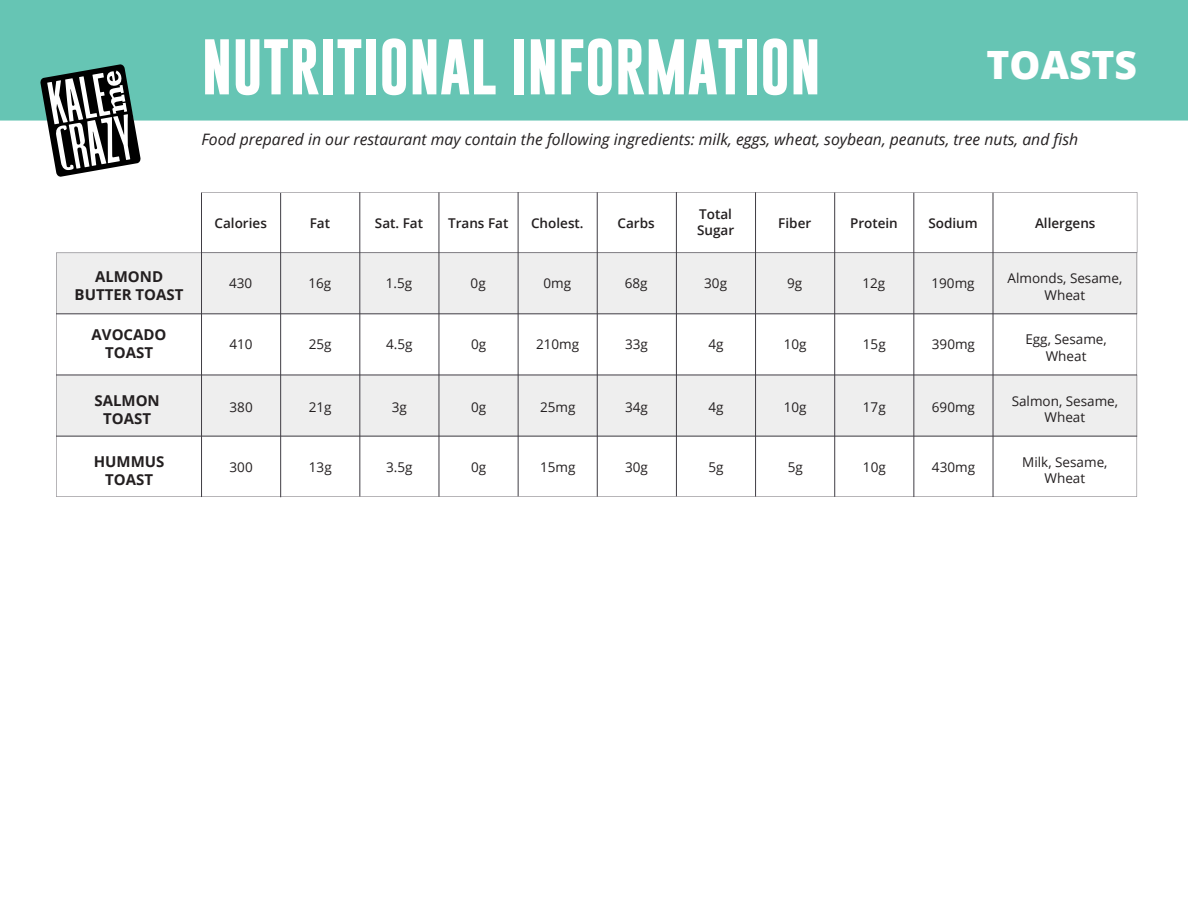
<style>
.page{position:relative;width:1188px;height:918px;background:#fff}
.page>*{position:absolute;margin:0;border:0;box-sizing:border-box;transform-origin:0 0}
.t1{font:700 56.4px "Gobold";color:#fff}
.t2{font:800 39px "Open Sans";color:#fff}
.t3{font:italic 15.75px "Open Sans";color:#231f20}
.t4{font:700 15px/18px "Open Sans";color:#231f20;text-align:center}
.t5{font:13.5px/16.5px "Open Sans";color:#231f20;text-align:center}
.t6{font:600 13.5px/16.2px "Open Sans";color:#231f20}
</style>
<div class="page">
<div style="left:0;top:0;width:1188px;height:121px;background:#66c5b4"></div>
<svg style="left:40px;top:64px;width:101px;height:113px"></svg>
<svg style="left:56px;top:253px;width:1081px;height:244px;fill:#eee"></svg>
<hr style="left:201px;top:193px;width:1px;height:304px;background:#403d44">
<hr style="left:280px;top:193px;width:1px;height:304px;background:#403d44">
<hr style="left:360px;top:192px;width:1px;height:304px;background:#403d44">
<hr style="left:439px;top:192px;width:1px;height:305px;background:#403d44">
<hr style="left:518px;top:192px;width:1px;height:304px;background:#403d44">
<hr style="left:597px;top:192px;width:1px;height:305px;background:#403d44">
<hr style="left:676px;top:192px;width:1px;height:304px;background:#403d44">
<hr style="left:755px;top:192px;width:1px;height:305px;background:#403d44">
<hr style="left:834px;top:193px;width:1px;height:304px;background:#403d44">
<hr style="left:914px;top:193px;width:1px;height:304px;background:#403d44">
<hr style="left:993px;top:193px;width:1px;height:304px;background:#403d44">
<hr style="left:56px;top:314px;width:1081px;height:1px;background:#403d44">
<hr style="left:56px;top:375px;width:1081px;height:1px;background:#403d44">
<hr style="left:56px;top:436px;width:1081px;height:1px;background:#403d44">
<svg style="left:202px;top:192px;width:935px;height:61px"></svg>
<h1 class="t1" style="left:202px;top:30px;width:621px">NUTRITIONAL INFORMATION</h1>
<h2 class="t2" style="left:987px;top:35px;width:152px">TOASTS</h2>
<p class="t3" style="left:202px;top:128px;width:878px">Food prepared in our restaurant may contain the following ingredients: milk, eggs, wheat, soybean, peanuts, tree nuts, and fish</p>
<p class="t4" style="left:75px;top:267px;width:110px">ALMOND<br>BUTTER TOAST</p>
<p class="t4" style="left:92px;top:326px;width:76px">AVOCADO<br>TOAST</p>
<p class="t4" style="left:94px;top:391px;width:67px">SALMON<br>TOAST</p>
<p class="t4" style="left:94px;top:452px;width:72px">HUMMUS<br>TOAST</p>
<p class="t6" style="left:215px;top:215px;width:54px">Calories</p>
<p class="t6" style="left:310px;top:215px;width:22px">Fat</p>
<p class="t6" style="left:375px;top:215px;width:50px">Sat. Fat</p>
<p class="t6" style="left:448px;top:215px;width:62px">Trans Fat</p>
<p class="t6" style="left:531px;top:215px;width:54px">Cholest.</p>
<p class="t6" style="left:618px;top:215px;width:39px">Carbs</p>
<p class="t6" style="left:697px;top:205px;width:39px">Total<br>Sugar</p>
<p class="t6" style="left:778px;top:215px;width:34px">Fiber</p>
<p class="t6" style="left:850px;top:215px;width:49px">Protein</p>
<p class="t6" style="left:928px;top:215px;width:51px">Sodium</p>
<p class="t5" style="left:229px;top:275px;width:25px">430</p>
<p class="t5" style="left:308px;top:275px;width:24px">16g</p>
<p class="t5" style="left:386px;top:275px;width:28px">1.5g</p>
<p class="t5" style="left:471px;top:275px;width:17px">0g</p>
<p class="t5" style="left:544px;top:275px;width:29px">0mg</p>
<p class="t5" style="left:625px;top:275px;width:24px">68g</p>
<p class="t5" style="left:704px;top:275px;width:24px">30g</p>
<p class="t5" style="left:787px;top:275px;width:17px">9g</p>
<p class="t5" style="left:863px;top:275px;width:24px">12g</p>
<p class="t5" style="left:932px;top:275px;width:45px">190mg</p>
<p class="t5" style="left:230px;top:335px;width:25px">410</p>
<p class="t5" style="left:309px;top:335px;width:24px">25g</p>
<p class="t5" style="left:386px;top:335px;width:28px">4.5g</p>
<p class="t5" style="left:471px;top:335px;width:17px">0g</p>
<p class="t5" style="left:536px;top:335px;width:45px">210mg</p>
<p class="t5" style="left:625px;top:335px;width:24px">33g</p>
<p class="t5" style="left:708px;top:335px;width:17px">4g</p>
<p class="t5" style="left:784px;top:335px;width:24px">10g</p>
<p class="t5" style="left:863px;top:335px;width:24px">15g</p>
<p class="t5" style="left:932px;top:335px;width:45px">390mg</p>
<p class="t5" style="left:230px;top:399px;width:25px">380</p>
<p class="t5" style="left:309px;top:399px;width:24px">21g</p>
<p class="t5" style="left:392px;top:399px;width:17px">3g</p>
<p class="t5" style="left:471px;top:399px;width:17px">0g</p>
<p class="t5" style="left:540px;top:399px;width:37px">25mg</p>
<p class="t5" style="left:625px;top:399px;width:24px">34g</p>
<p class="t5" style="left:708px;top:399px;width:17px">4g</p>
<p class="t5" style="left:784px;top:399px;width:24px">10g</p>
<p class="t5" style="left:863px;top:399px;width:24px">17g</p>
<p class="t5" style="left:932px;top:399px;width:45px">690mg</p>
<p class="t5" style="left:230px;top:459px;width:25px">300</p>
<p class="t5" style="left:309px;top:459px;width:24px">13g</p>
<p class="t5" style="left:386px;top:459px;width:28px">3.5g</p>
<p class="t5" style="left:471px;top:459px;width:17px">0g</p>
<p class="t5" style="left:540px;top:459px;width:37px">15mg</p>
<p class="t5" style="left:625px;top:459px;width:24px">30g</p>
<p class="t5" style="left:709px;top:459px;width:17px">5g</p>
<p class="t5" style="left:788px;top:459px;width:17px">5g</p>
<p class="t5" style="left:863px;top:459px;width:24px">10g</p>
<p class="t5" style="left:932px;top:459px;width:45px">430mg</p>
<p class="t6" style="left:1035px;top:215px;width:62px">Allergens</p>
<p class="t5" style="left:1008px;top:270px;width:116px">Almonds, Sesame,<br>Wheat</p>
<p class="t5" style="left:1025px;top:331px;width:83px">Egg, Sesame,<br>Wheat</p>
<p class="t5" style="left:1012px;top:392px;width:108px">Salmon, Sesame,<br>Wheat</p>
<p class="t5" style="left:1022px;top:453px;width:87px">Milk, Sesame,<br>Wheat</p>
</div>
